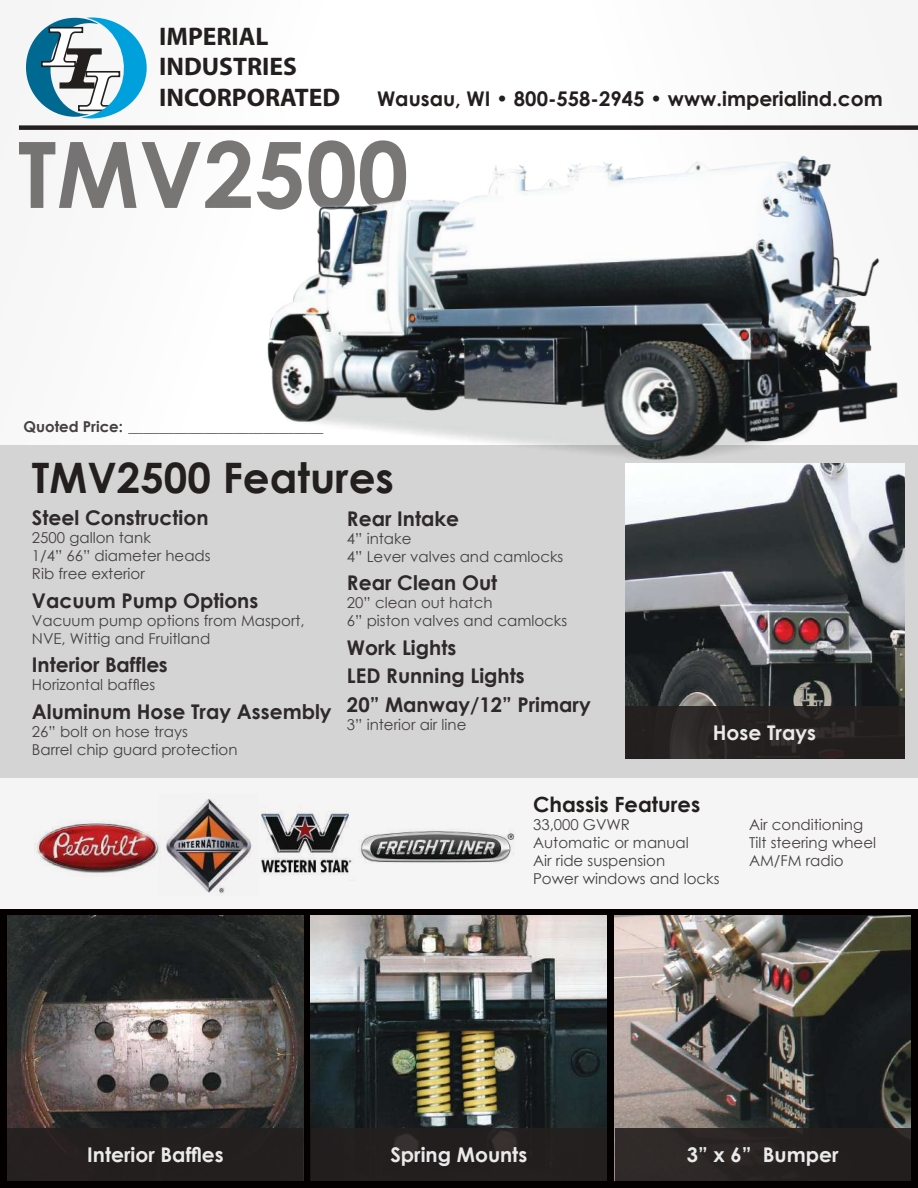
<style>
.page{position:relative;width:918px;height:1188px;background:#fff}
.page>*{position:absolute;margin:0;border:0;box-sizing:border-box;transform-origin:0 0}
.t1{font:700 42px "Century Gothic";color:#241f1f}
.t2{font:700 25.5px/30.6px "Myriad";color:#241f1f}
.t3{font:700 21px "Century Gothic";color:#241f1f}
.t4{font:700 20.25px/28.5px "Century Gothic";color:#2e292a}
.t5{font:700 20.25px "Century Gothic";color:#ebeaea}
.t6{font:700 20.25px "Century Gothic";color:#241f1f}
.t7{font:15px/18px "Century Gothic";color:#444041}
.t8{font:700 15px "Century Gothic";color:#444041}
</style>
<div class="page">
<div style="left:0;top:778px;width:918px;height:131px;background:#f6f5f5"></div>
<div style="left:0;top:0;width:456px;height:446px;background:#fbfbfb"></div>
<div style="left:456px;top:0;width:462px;height:446px;background:#fbfbfb"></div>
<div style="left:0;top:445px;width:918px;height:333px;background:#d5d4d5"></div>
<div style="left:0;top:909px;width:918px;height:279px;background:#050000"></div>
<svg style="left:26px;top:17px;width:121px;height:101px"></svg>
<div style="left:19px;top:125px;width:899px;height:5px;background:#241f1f"></div>
<img style="left:625px;top:465px;width:279px;height:241px">
<div style="left:625px;top:706px;width:279px;height:53px;background:#241f1f"></div>
<img style="left:8px;top:915px;width:295px;height:214px">
<img style="left:615px;top:915px;width:295px;height:214px">
<img style="left:311px;top:915px;width:296px;height:214px">
<div style="left:311px;top:1129px;width:296px;height:52px;background:#241f1f"></div>
<div style="left:615px;top:1129px;width:296px;height:52px;background:#241f1f"></div>
<div style="left:8px;top:1129px;width:295px;height:52px;background:#241f1f"></div>
<img style="left:34px;top:820px;width:125px;height:53px">
<img style="left:360px;top:830px;width:155px;height:33px">
<img style="left:159px;top:798px;width:93px;height:96px">
<img style="left:261px;top:811px;width:91px;height:64px">
<svg style="left:19px;top:142px;width:189px;height:66px"></svg>
<img style="left:208px;top:125px;width:710px;height:340px">
<h2 class="t2" style="left:159px;top:22px;width:182px">IMPERIAL<br>INDUSTRIES<br>INCORPORATED</h2>
<h3 class="t6" style="left:377px;top:83px;width:507px">Wausau, WI • 800-558-2945 • www.imperialind.com</h3>
<p class="t8" style="left:23px;top:415px;width:302px">Quoted Price: __________________________</p>
<h1 class="t1" style="left:32px;top:446px;width:364px">TMV2500 Features</h1>
<h3 class="t4" style="left:32px;top:503px;width:178px">Steel Construction</h3>
<p class="t7" style="left:32px;top:529px;width:180px">2500 gallon tank<br>1/4” 66” diameter heads<br>Rib free exterior</p>
<h3 class="t4" style="left:32px;top:585px;width:228px">Vacuum Pump Options</h3>
<p class="t7" style="left:32px;top:611px;width:274px">Vacuum pump options from Masport,<br>NVE, Wittig and Fruitland</p>
<h3 class="t4" style="left:32px;top:650px;width:137px">Interior Baffles</h3>
<p class="t7" style="left:32px;top:676px;width:125px">Horizontal baffles</p>
<h3 class="t4" style="left:32px;top:696px;width:301px">Aluminum Hose Tray Assembly</h3>
<p class="t7" style="left:32px;top:722px;width:207px">26” bolt on hose trays<br>Barrel chip guard protection</p>
<h3 class="t4" style="left:347px;top:503px;width:114px">Rear Intake</h3>
<p class="t7" style="left:347px;top:529px;width:218px">4” intake<br>4” Lever valves and camlocks</p>
<h3 class="t4" style="left:347px;top:568px;width:152px">Rear Clean Out</h3>
<p class="t7" style="left:347px;top:594px;width:222px">20” clean out hatch<br>6” piston valves and camlocks</p>
<h3 class="t4" style="left:347px;top:632px;width:245px">Work Lights<br>LED Running Lights<br>20” Manway/12” Primary</h3>
<p class="t7" style="left:347px;top:715px;width:121px">3” interior air line</p>
<h3 class="t5" style="left:713px;top:717px;width:105px">Hose Trays</h3>
<h3 class="t3" style="left:533px;top:789px;width:169px">Chassis Features</h3>
<p class="t7" style="left:533px;top:816px;width:98px">33,000 GVWR</p>
<p class="t7" style="left:749px;top:816px;width:116px">Air conditioning</p>
<p class="t7" style="left:533px;top:834px;width:157px">Automatic or manual</p>
<p class="t7" style="left:749px;top:834px;width:129px">Tilt steering wheel</p>
<p class="t7" style="left:533px;top:852px;width:134px">Air ride suspension</p>
<p class="t7" style="left:749px;top:852px;width:96px">AM/FM radio</p>
<p class="t7" style="left:533px;top:870px;width:188px">Power windows and locks</p>
<h3 class="t5" style="left:87px;top:1139px;width:138px">Interior Baffles</h3>
<h3 class="t5" style="left:390px;top:1140px;width:138px">Spring Mounts</h3>
<h3 class="t5" style="left:687px;top:1140px;width:153px">3” x 6” Bumper</h3>
</div>
